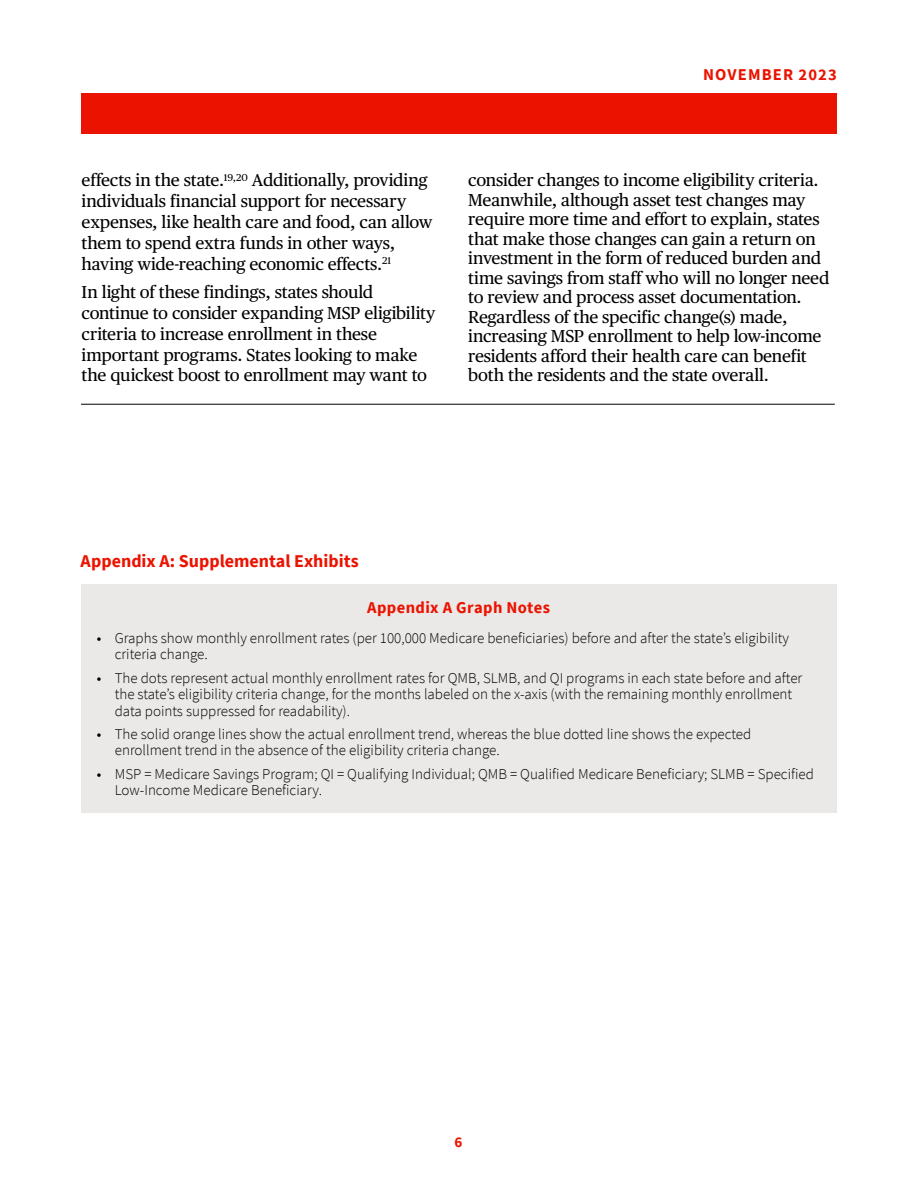
<style>
.page{position:relative;width:918px;height:1188px;background:#fff}
.page>*{position:absolute;margin:0;border:0;box-sizing:border-box;transform-origin:0 0}
.t1{font:700 18px "Source Sans Pro";color:#eb1300}
.t2{font:17.25px/19.5px "Publico Text";letter-spacing:-.01em;color:#000}
.Sidebar_Head_Red{font:700 16.5px "Source Sans Pro";letter-spacing:.025em;color:#eb1300}
.Sidebar_Head_Red-2{font:700 16.5px "Source Sans Pro";letter-spacing:.07em;color:#eb1300}
.t3{font:300 15px/16.5px "Source Sans Pro";color:#000}
.t4{font:700 15px "Source Sans Pro";color:#eb1300}
.s1{font-weight:400}
</style>
<div class="page">
<div style="left:81px;top:93px;width:756px;height:41px;background:#eb1300"></div>
<div style="left:81px;top:584px;width:756px;height:229px;background:#eae9e8"></div>
<hr style="left:81px;top:404px;width:754px;height:1px;background:#000">
<p class="Sidebar_Head_Red-2" style="left:703px;top:63px;width:135px">NOVEMBER 2023</p>
<p class="t2" style="left:82px;top:169px;width:352px;line-height:21px">effects in the state.<sup>19,20</sup> Additionally, providing individuals financial support for necessary expenses, like health care and food, can allow them to spend extra funds in other ways, having wide-reaching economic effects.<sup>21</sup></p>
<p class="t2" style="left:82px;top:280px;width:355px;line-height:21px">In light of these findings, states should continue to consider expanding MSP eligibility criteria to increase enrollment in these important programs. States looking to make the quickest boost to enrollment may want to</p>
<p class="t2" style="left:468px;top:169px;width:362px">consider changes to income eligibility criteria.<br>Meanwhile, although asset test changes may require more time and effort to explain, states that make those changes can gain a return on investment in the form of reduced burden and time savings from staff who will no longer need to review and process asset documentation.<br>Regardless of the specific change(s) made, increasing MSP enrollment to help low-income residents afford their health care can benefit both the residents and the state overall.</p>
<h2 class="t1" style="left:81px;top:549px;width:280px">Appendix A: Supplemental Exhibits</h2>
<p class="Sidebar_Head_Red" style="left:367px;top:596px;width:185px">Appendix A Graph Notes</p>
<p class="t3" style="left:115px;top:630px;width:676px;text-indent:-18px"><span class="s1">•</span> Graphs show monthly enrollment rates (per 100,000 Medicare beneficiaries) before and after the state’s eligibility criteria change.</p>
<p class="t3" style="left:115px;top:670px;width:689px;text-indent:-18px"><span class="s1">•</span> The dots represent actual monthly enrollment rates for QMB, SLMB, and QI programs in each state before and after the state’s eligibility criteria change, for the months labeled on the x-axis (with the remaining monthly enrollment data points suppressed for readability).</p>
<p class="t3" style="left:115px;top:726px;width:638px;text-indent:-18px"><span class="s1">•</span> The solid orange lines show the actual enrollment trend, whereas the blue dotted line shows the expected enrollment trend in the absence of the eligibility criteria change.</p>
<p class="t3" style="left:115px;top:766px;width:701px;text-indent:-18px"><span class="s1">•</span> MSP = Medicare Savings Program; QI = Qualifying Individual; QMB = Qualified Medicare Beneficiary; SLMB = Specified<br>Low-Income Medicare Beneficiary.</p>
<p class="t4" style="left:455px;top:1132px;width:9px">6</p>
</div>
